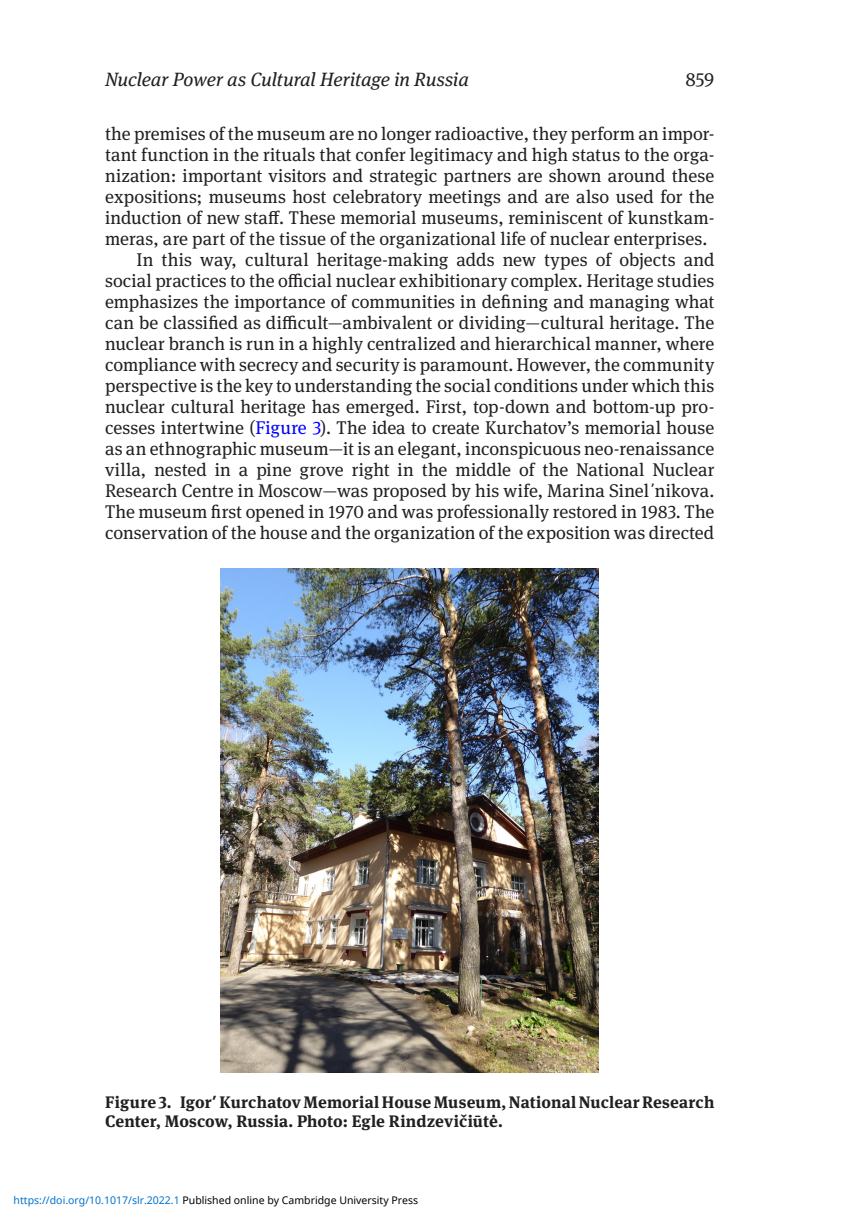
<style>
.page{position:relative;width:851px;height:1229px;background:#fff}
.page>*{position:absolute;margin:0;border:0;box-sizing:border-box;transform-origin:0 0}
.t1{font:italic 19.25px "Meta Serif Pro";letter-spacing:-.005em;color:#231f20}
.t2{font:19.25px "Meta Serif Pro";color:#231f20}
.t3{font:18.38px "Meta Serif Pro";color:#231f20}
.t4{font:700 16.62px/19.2px "Meta Serif Pro";letter-spacing:.01em;color:#231f20}
.t5{font:10.5px "Noto Sans";color:#000}
.s1{color:#00f}
.s2{font-family:"Frutiger Neue LT Pro"}
.s3{color:#0172cf}
</style>
<div class="page">
<img style="left:220px;top:568px;width:378px;height:504px">
<p class="t1" style="left:105px;top:65px;width:365px">Nuclear Power as Cultural Heritage in Russia</p>
<p class="t2" style="left:685px;top:65px;width:30px">859</p>
<p class="t3" style="left:105px;top:120px;width:611px">the premises of the museum are no longer radioactive, they perform an impor-</p>
<p class="t3" style="left:105px;top:141px;width:611px">tant function in the rituals that confer legitimacy and high status to the orga-</p>
<p class="t3" style="left:105px;top:162px;width:610px">nization: important visitors and strategic partners are shown around these</p>
<p class="t3" style="left:105px;top:183px;width:611px">expositions; museums host celebratory meetings and are also used for the</p>
<p class="t3" style="left:105px;top:204px;width:611px">induction of new staff. These memorial museums, reminiscent of kunstkam-</p>
<p class="t3" style="left:105px;top:225px;width:604px">meras, are part of the tissue of the organizational life of nuclear enterprises.</p>
<p class="t3" style="left:136px;top:246px;width:579px">In this way, cultural heritage-making adds new types of objects and</p>
<p class="t3" style="left:105px;top:267px;width:611px">social practices to the official nuclear exhibitionary complex. Heritage studies</p>
<p class="t3" style="left:105px;top:288px;width:611px">emphasizes the importance of communities in defining and managing what</p>
<p class="t3" style="left:105px;top:309px;width:610px">can be classified as difficult—ambivalent or dividing—cultural heritage. The</p>
<p class="t3" style="left:105px;top:330px;width:610px">nuclear branch is run in a highly centralized and hierarchical manner, where</p>
<p class="t3" style="left:105px;top:351px;width:610px">compliance with secrecy and security is paramount. However, the community</p>
<p class="t3" style="left:105px;top:372px;width:610px">perspective is the key to understanding the social conditions under which this</p>
<p class="t3" style="left:105px;top:393px;width:611px">nuclear cultural heritage has emerged. First, top-down and bottom-up pro-</p>
<p class="t3" style="left:105px;top:414px;width:611px">cesses intertwine (<span class="s1">Figure 3</span>). The idea to create Kurchatov’s memorial house</p>
<p class="t3" style="left:105px;top:435px;width:610px">as an ethnographic museum—it is an elegant, inconspicuous neo-renaissance</p>
<p class="t3" style="left:105px;top:456px;width:611px">villa, nested in a pine grove right in the middle of the National Nuclear</p>
<p class="t3" style="left:105px;top:477px;width:610px">Research Centre in Moscow—was proposed by his wife, Marina Sinel΄nikova.</p>
<p class="t3" style="left:105px;top:498px;width:611px">The museum first opened in 1970 and was professionally restored in 1983. The</p>
<p class="t3" style="left:105px;top:519px;width:610px">conservation of the house and the organization of the exposition was directed</p>
<p class="t4" style="left:105px;top:1091px;width:610px">Figure 3. Igor<span class="s2">’</span> Kurchatov Memorial House Museum, National Nuclear Research<br>Center, Moscow, Russia. Photo: Egle Rindzevičiūtė.</p>
<p class="t5" style="left:14px;top:1192px;width:406px"><span class="s3">https://doi.org/10.1017/slr.2022.1</span> Published online by Cambridge University Press</p>
</div>
